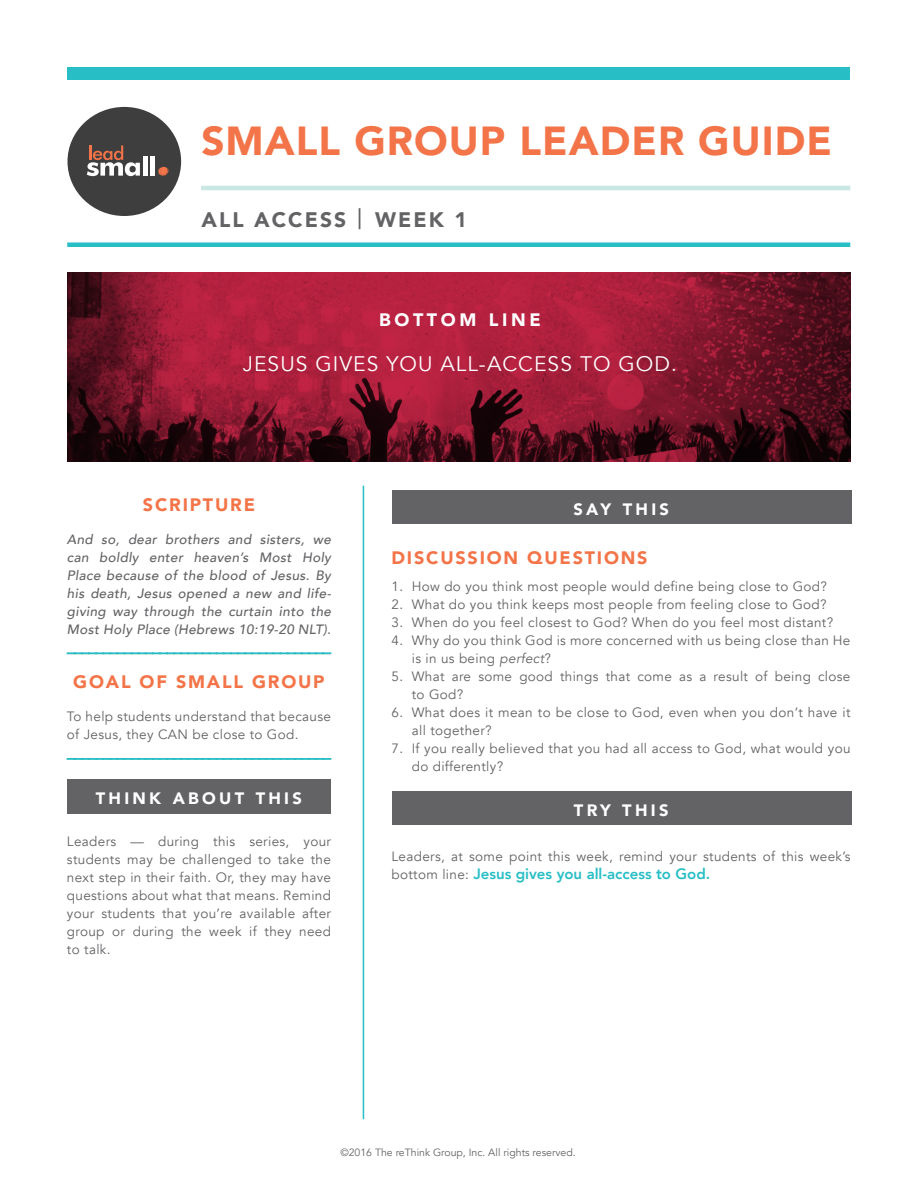
<style>
.page{position:relative;width:918px;height:1188px;background:#fff}
.page>*{position:absolute;margin:0;border:0;box-sizing:border-box;transform-origin:0 0}
.t1{font:900 40.5px "Avenir";letter-spacing:.025em;color:#f37448}
.t2{font:21px "Avenir";letter-spacing:.05em;color:#fff}
.t3{font:900 21px "Avenir";letter-spacing:.1em;color:#636366}
.t4{font:900 18px "Avenir";letter-spacing:.1em;color:#f37448}
.t5{font:900 18px "Avenir";letter-spacing:.2em;color:#fff}
.t6{font:900 16.5px "Avenir";letter-spacing:.2em;color:#fff}
.t7{font:800 15px "Avenir";color:#28bec6}
.t8{font:13.5px/18px "Avenir";letter-spacing:.025em;color:#636366}
.t9{font:italic 500 13.5px/18px "Avenir";letter-spacing:.025em;color:#636366;text-align:justify}
.t10{font:10.5px "Avenir";color:#636366}
.s1{font-family:"Stratum No 2"}
.s2{font-style:italic}
.s3{font-weight:400;font-size:13.5px;color:#636366}
</style>
<div class="page">
<img style="left:67px;top:272px;width:783px;height:189px">
<hr style="left:67px;top:243px;width:783px;height:4px;background:#28bec6">
<div style="left:68px;top:68px;width:782px;height:12px;background:#28bec6"></div>
<hr style="left:201px;top:186px;width:649px;height:4px;background:#c8e7e5">
<div style="left:68px;top:107px;width:113px;height:109px;background:#3e3e3f;border-radius:50%"></div>
<svg style="left:158px;top:167px;width:11px;height:9px"></svg>
<svg style="left:87px;top:145px;width:53px;height:31px"></svg>
<div style="left:143px;top:156px;width:5px;height:20px;background:#fff"></div>
<hr style="left:151px;top:156px;width:4px;height:20px;background:#fff">
<hr style="left:363px;top:486px;width:1px;height:633px;background:#28bec6">
<svg style="left:67px;top:653px;width:264px;height:1px"></svg>
<svg style="left:67px;top:758px;width:264px;height:2px"></svg>
<div style="left:67px;top:779px;width:264px;height:34px;background:#636366"></div>
<div style="left:392px;top:490px;width:459px;height:34px;background:#636366"></div>
<div style="left:392px;top:791px;width:459px;height:34px;background:#636366"></div>
<h1 class="t1" style="left:201px;top:114px;width:632px">SMALL GROUP LEADER GUIDE</h1>
<h2 class="t3" style="left:201px;top:206px;width:267px">ALL ACCESS <span class="s1">|</span> WEEK 1</h2>
<h3 class="t5" style="left:379px;top:308px;width:163px">BOTTOM LINE</h3>
<h2 class="t2" style="left:243px;top:350px;width:435px">JESUS GIVES YOU ALL-ACCESS TO GOD.</h2>
<h3 class="t4" style="left:143px;top:493px;width:114px">SCRIPTURE</h3>
<p class="t9" style="left:67px;top:530px;width:266px">And so, dear brothers and sisters, we can boldly enter heaven’s Most Holy Place because of the blood of Jesus. By his death, Jesus opened a new and life&shy;giving way through the curtain into the Most Holy Place (Hebrews 10:19-20 NLT).</p>
<h3 class="t4" style="left:73px;top:670px;width:253px">GOAL OF SMALL GROUP</h3>
<p class="t8" style="left:67px;top:708px;width:266px">To help students understand that because of Jesus, they CAN be close to God.</p>
<p class="t6" style="left:96px;top:788px;width:208px">THINK ABOUT THIS</p>
<p class="t8" style="left:67px;top:833px;width:266px;text-align:justify">Leaders — during this series, your students may be challenged to take the next step in their faith. Or, they may have questions about what that means. Remind your students that you’re available after group or during the week if they need to talk.</p>
<p class="t6" style="left:574px;top:499px;width:97px">SAY THIS</p>
<h3 class="t4" style="left:392px;top:546px;width:258px">DISCUSSION QUESTIONS</h3>
<p class="t8" style="left:392px;top:577px;width:437px">1. How do you think most people would define being close to God?</p>
<p class="t8" style="left:392px;top:595px;width:437px">2. What do you think keeps most people from feeling close to God?</p>
<p class="t8" style="left:392px;top:613px;width:443px">3. When do you feel closest to God? When do you feel most distant?</p>
<p class="t8" style="left:412px;top:631px;width:440px;text-indent:-20px">4. Why do you think God is more concerned with us being close than He is in us being <span class="s2">perfect</span>?</p>
<p class="t8" style="left:412px;top:667px;width:440px;text-indent:-20px">5. What are some good things that come as a result of being close to God?</p>
<p class="t8" style="left:412px;top:703px;width:440px;text-indent:-20px">6. What does it mean to be close to God, even when you don’t have it all together?</p>
<p class="t8" style="left:412px;top:739px;width:440px;text-indent:-20px">7. If you really believed that you had all access to God, what would you do differently?</p>
<p class="t6" style="left:574px;top:800px;width:96px">TRY THIS</p>
<p class="t8" style="left:392px;top:847px;width:460px">Leaders, at some point this week, remind your students of this week’s</p>
<p class="t7" style="left:392px;top:864px;width:320px"><span class="s3">bottom line:</span> Jesus gives you all-access to God.</p>
<p class="t10" style="left:340px;top:1145px;width:237px">©2016 The reThink Group, Inc. All rights reserved.</p>
</div>
